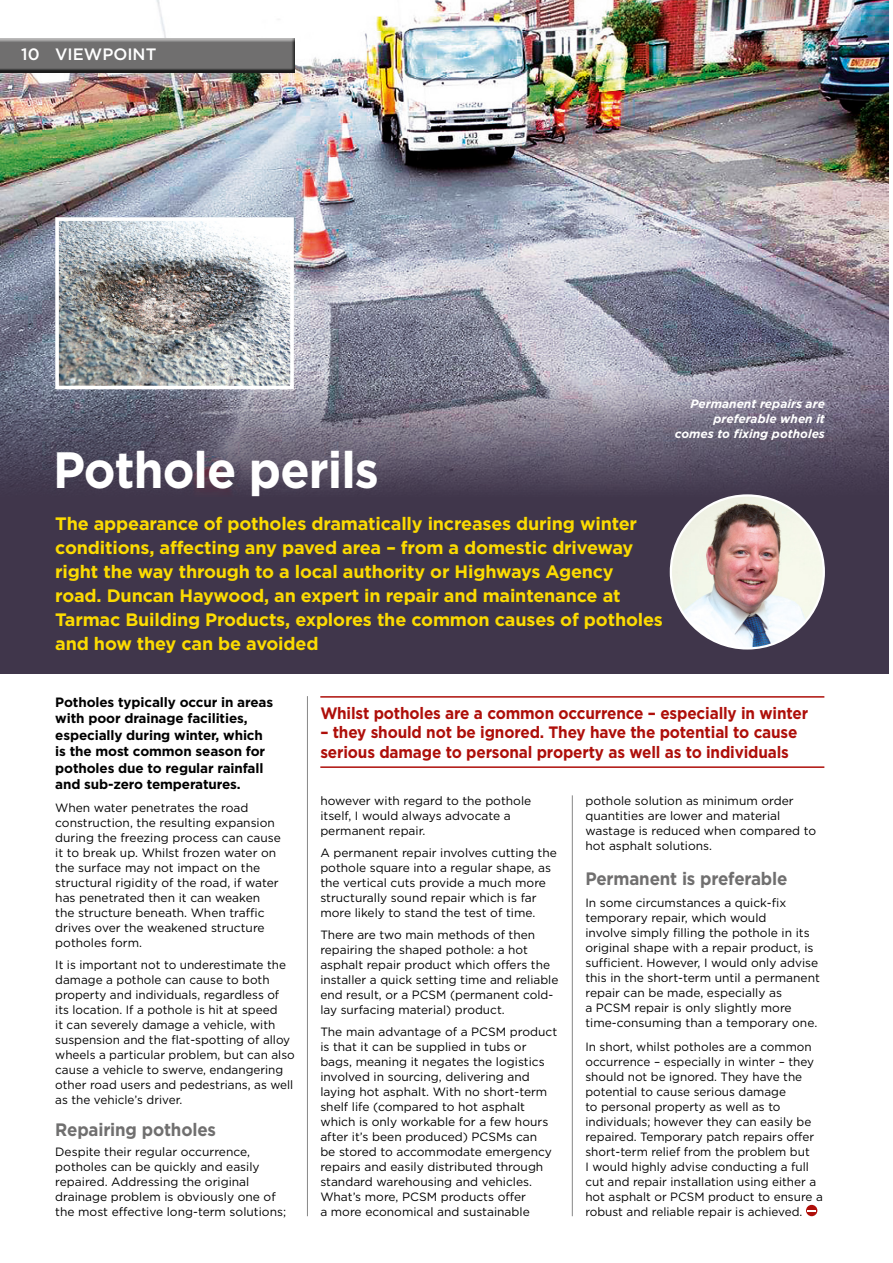
<style>
.page{position:relative;width:893px;height:1263px;background:#fff}
.page>*{position:absolute;margin:0;border:0;box-sizing:border-box;transform-origin:0 0}
.t1{font:700 51px "Gotham";letter-spacing:-.02em;color:#fff;scale:.94 1}
.t2{font:700 18px/24px "Gotham";letter-spacing:-.01em;color:#fcdb01}
.t3{font:700 18px "Gotham";letter-spacing:-.01em;color:#706f6f;scale:.94 1}
.t4{font:700 16.5px/19.5px "Gotham";letter-spacing:-.01em;color:#ae0f0a;scale:.93 1}
.t5{font:500 16.5px "Gotham";color:#fff}
.t6{font:700 13.5px/16.5px "Gotham";letter-spacing:-.01em;color:#000}
.t7{font:12px/15px "Gotham";color:#000}
.t8{font:italic 700 12px/15px "Gotham";color:#fff;text-align:right}
</style>
<div class="page">
<div style="left:0;top:0;width:889px;height:673px;background:#40364b"></div>
<img style="left:0;top:0;width:889px;height:592px">
<svg style="left:806px;top:1205px;width:11px;height:11px"></svg>
<img style="left:671px;top:495px;width:153px;height:153px;border-radius:76px">
<div style="left:0;top:34px;width:298px;height:39px;background:#fff"></div>
<div style="left:0;top:36px;width:299px;height:37px;background:#000;opacity:.75"></div>
<hr style="left:320px;top:696px;width:504px;height:2px;background:#ae0f0a">
<hr style="left:320px;top:766px;width:504px;height:2px;background:#ae0f0a">
<img style="left:60px;top:222px;width:229px;height:162px">
<div style="left:55px;top:217px;width:239px;height:172px;border:4px solid #fff"></div>
<hr style="left:307px;top:696px;width:1px;height:520px;background:#878787">
<hr style="left:572px;top:795px;width:1px;height:421px;background:#878787">
<h3 class="t5" style="left:21px;top:45px;width:137px">10 VIEWPOINT</h3>
<h1 class="t1" style="left:53px;top:439px;width:348px">Pothole perils</h1>
<p class="t2" style="left:55px;top:511px;width:609px">The appearance of potholes dramatically increases during winter conditions, affecting any paved area – from a domestic driveway right the way through to a local authority or Highways Agency road. Duncan Haywood, an expert in repair and maintenance at Tarmac Building Products, explores the common causes of potholes and how they can be avoided</p>
<p class="t8" style="left:675px;top:396px;width:152px">Permanent repairs are preferable when it comes to fixing potholes</p>
<p class="t6" style="left:55px;top:694px;width:219px">Potholes typically occur in areas with poor drainage facilities, especially during winter, which is the most common season for potholes due to regular rainfall and sub-zero temperatures.</p>
<p class="t7" style="left:55px;top:800px;width:227px">When water penetrates the road construction, the resulting expansion during the freezing process can cause it to break up. Whilst frozen water on the surface may not impact on the structural rigidity of the road, if water has penetrated then it can weaken the structure beneath. When traffic drives over the weakened structure potholes form.</p>
<p class="t7" style="left:55px;top:957px;width:241px">It is important not to underestimate the damage a pothole can cause to both property and individuals, regardless of its location. If a pothole is hit at speed<br>it can severely damage a vehicle, with suspension and the flat-spotting of alloy wheels a particular problem, but can also cause a vehicle to swerve, endangering other road users and pedestrians, as well as the vehicle’s driver.</p>
<h2 class="t3" style="left:55px;top:1119px;width:173px">Repairing potholes</h2>
<p class="t7" style="left:55px;top:1144px;width:232px">Despite their regular occurrence, potholes can be quickly and easily repaired. Addressing the original drainage problem is obviously one of the most effective long-term solutions;</p>
<h3 class="t4" style="left:320px;top:703px;width:526px">Whilst potholes are a common occurrence – especially in winter</h3>
<h3 class="t4" style="left:320px;top:723px;width:515px">– they should not be ignored. They have the potential to cause serious damage to personal property as well as to individuals</h3>
<p class="t7" style="left:320px;top:793px;width:212px">however with regard to the pothole itself, I would always advocate a permanent repair.</p>
<p class="t7" style="left:320px;top:845px;width:238px">A permanent repair involves cutting the pothole square into a regular shape, as the vertical cuts provide a much more structurally sound repair which is far more likely to stand the test of time.</p>
<p class="t7" style="left:320px;top:927px;width:240px">There are two main methods of then repairing the shaped pothole: a hot asphalt repair product which offers the installer a quick setting time and reliable end result, or a PCSM (permanent cold&shy;lay surfacing material) product.</p>
<p class="t7" style="left:320px;top:1024px;width:238px">The main advantage of a PCSM product is that it can be supplied in tubs or bags, meaning it negates the logistics involved in sourcing, delivering and laying hot asphalt. With no short-term shelf life (compared to hot asphalt which is only workable for a few hours after it’s been produced) PCSMs can<br>be stored to accommodate emergency repairs and easily distributed through standard warehousing and vehicles.<br>What’s more, PCSM products offer<br>a more economical and sustainable</p>
<p class="t7" style="left:585px;top:793px;width:232px">pothole solution as minimum order quantities are lower and material wastage is reduced when compared to hot asphalt solutions.</p>
<h2 class="t3" style="left:585px;top:867px;width:217px">Permanent is preferable</h2>
<p class="t7" style="left:585px;top:895px;width:236px">In some circumstances a quick-fix temporary repair, which would<br>involve simply filling the pothole in its original shape with a repair product, is sufficient. However, I would only advise this in the short-term until a permanent repair can be made, especially as<br>a PCSM repair is only slightly more time-consuming than a temporary one.</p>
<p class="t7" style="left:585px;top:1039px;width:239px">In short, whilst potholes are a common occurrence – especially in winter – they should not be ignored. They have the potential to cause serious damage<br>to personal property as well as to individuals; however they can easily be repaired. Temporary patch repairs offer short-term relief from the problem but<br>I would highly advise conducting a full cut and repair installation using either a hot asphalt or PCSM product to ensure a robust and reliable repair is achieved.</p>
</div>
